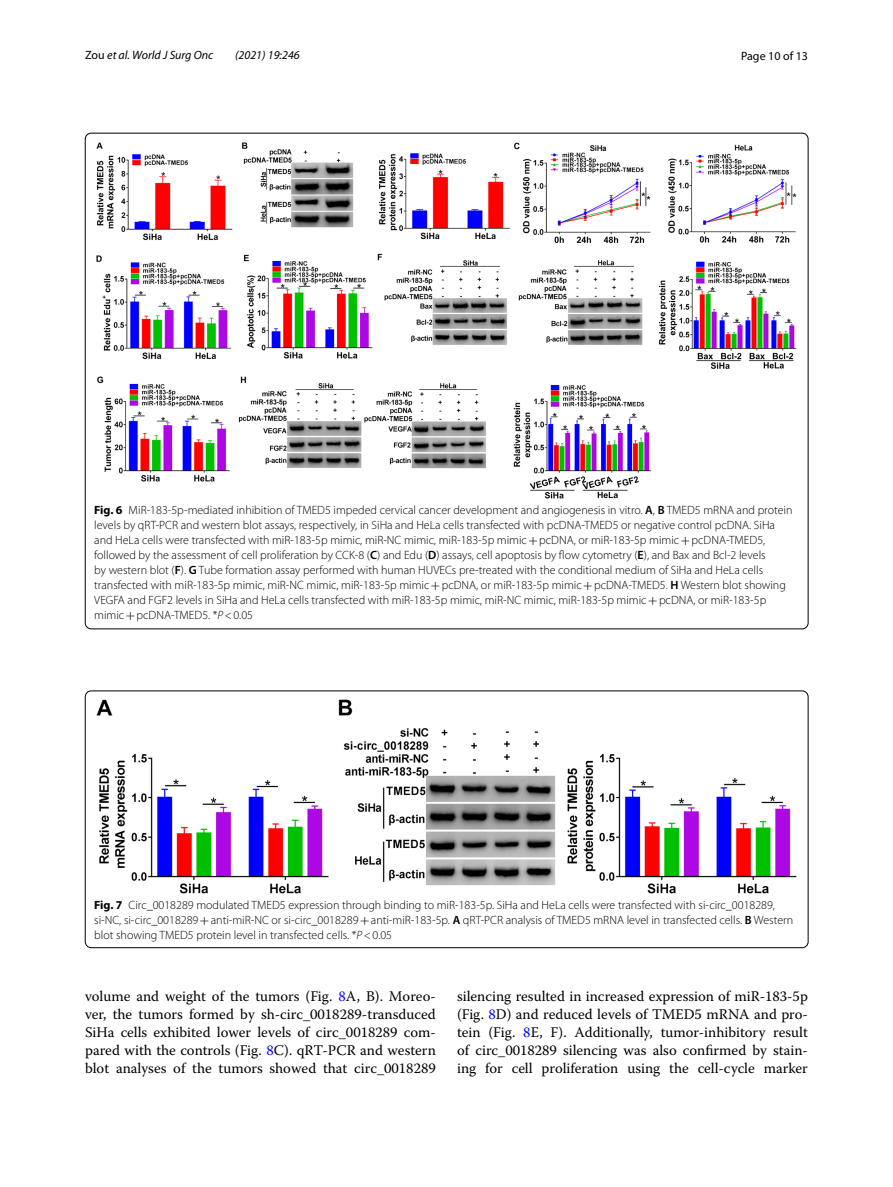
<style>
.page{position:relative;width:893px;height:1187px;background:#fff}
.page>*{position:absolute;margin:0;border:0;box-sizing:border-box;transform-origin:0 0}
.t1{font:14.7px/18px "Warnock Pro";color:#000;text-align:justify}
.t2{font:300 12px/15px "Myriad Pro";color:#000}
.t3{font:italic 12px "Myriad Pro";color:#000}
.t4{font:12px "Myriad Pro";color:#000}
.s1{font-style:normal}
.s2{font-weight:700}
.s3{font-weight:600}
.s4{font-family:"MTSY";font-weight:400}
.s5{font-style:italic}
.s6{color:#00f}
</style>
<div class="page">
<img style="left:96px;top:142px;width:701px;height:356px">
<img style="left:96px;top:699px;width:701px;height:194px">
<div style="left:85px;top:690px;width:723px;height:257px;border:1px solid #000;border-radius:6px"></div>
<p class="t3" style="left:85px;top:48px;width:130px"><span class="s1">Zou</span> et al. World J Surg Onc</p>
<p class="t3" style="left:235px;top:48px;width:66px">(2021) 19:246</p>
<p class="t4" style="left:741px;top:48px;width:68px">Page 10 of 13</p>
<p class="t2" style="left:94px;top:502px;width:700px"><span class="s2">Fig. 6</span> MiR-183-5p-mediated inhibition of TMED5 impeded cervical cancer development and angiogenesis in vitro. <span class="s3">A</span>, <span class="s3">B</span> TMED5 mRNA and protein levels by qRT-PCR and western blot assays, respectively, in SiHa and HeLa cells transfected with pcDNA-TMED5 or negative control pcDNA. SiHa and HeLa cells were transfected with miR-183-5p mimic, miR-NC mimic, miR-183-5p mimic<span class="s4">+</span>pcDNA, or miR-183-5p mimic<span class="s4">+</span>pcDNA-TMED5, followed by the assessment of cell proliferation by CCK-8 (<span class="s3">C</span>) and Edu (<span class="s3">D</span>) assays, cell apoptosis by flow cytometry (<span class="s3">E</span>), and Bax and Bcl-2 levels<br>by western blot (<span class="s3">F</span>). <span class="s3">G</span> Tube formation assay performed with human HUVECs pre-treated with the conditional medium of SiHa and HeLa cells transfected with miR-183-5p mimic, miR-NC mimic, miR-183-5p mimic<span class="s4">+</span>pcDNA, or miR-183-5p mimic<span class="s4">+</span>pcDNA-TMED5. <span class="s3">H</span> Western blot showing VEGFA and FGF2 levels in SiHa and HeLa cells transfected with miR-183-5p mimic, miR-NC mimic, miR-183-5p mimic<span class="s4">+</span>pcDNA, or miR-183-5p mimic<span class="s4">+</span>pcDNA-TMED5. *<span class="s5">P</span>&lt;0.05</p>
<p class="t2" style="left:94px;top:897px;width:700px"><span class="s2">Fig. 7</span> Circ_0018289 modulated TMED5 expression through binding to miR-183-5p. SiHa and HeLa cells were transfected with si-circ_0018289, si-NC, si-circ_0018289<span class="s4">+</span>anti-miR-NC or si-circ_0018289<span class="s4">+</span>anti-miR-183-5p. <span class="s3">A</span> qRT-PCR analysis of TMED5 mRNA level in transfected cells. <span class="s3">B</span> Western blot showing TMED5 protein level in transfected cells. *<span class="s5">P</span>&lt;0.05</p>
<p class="t1" style="left:85px;top:986px;width:352px">volume and weight of the tumors (Fig. <span class="s6">8</span>A, B). Moreo&shy;ver, the tumors formed by sh-circ_0018289-transduced SiHa cells exhibited lower levels of circ_0018289 com&shy;pared with the controls (Fig. <span class="s6">8</span>C). qRT-PCR and western blot analyses of the tumors showed that circ_0018289</p>
<p class="t1" style="left:457px;top:986px;width:352px">silencing resulted in increased expression of miR-183-5p (Fig. <span class="s6">8</span>D) and reduced levels of TMED5 mRNA and pro&shy;tein (Fig. <span class="s6">8</span>E, F). Additionally, tumor-inhibitory result of circ_0018289 silencing was also confirmed by stain&shy;ing for cell proliferation using the cell-cycle marker</p>
</div>
